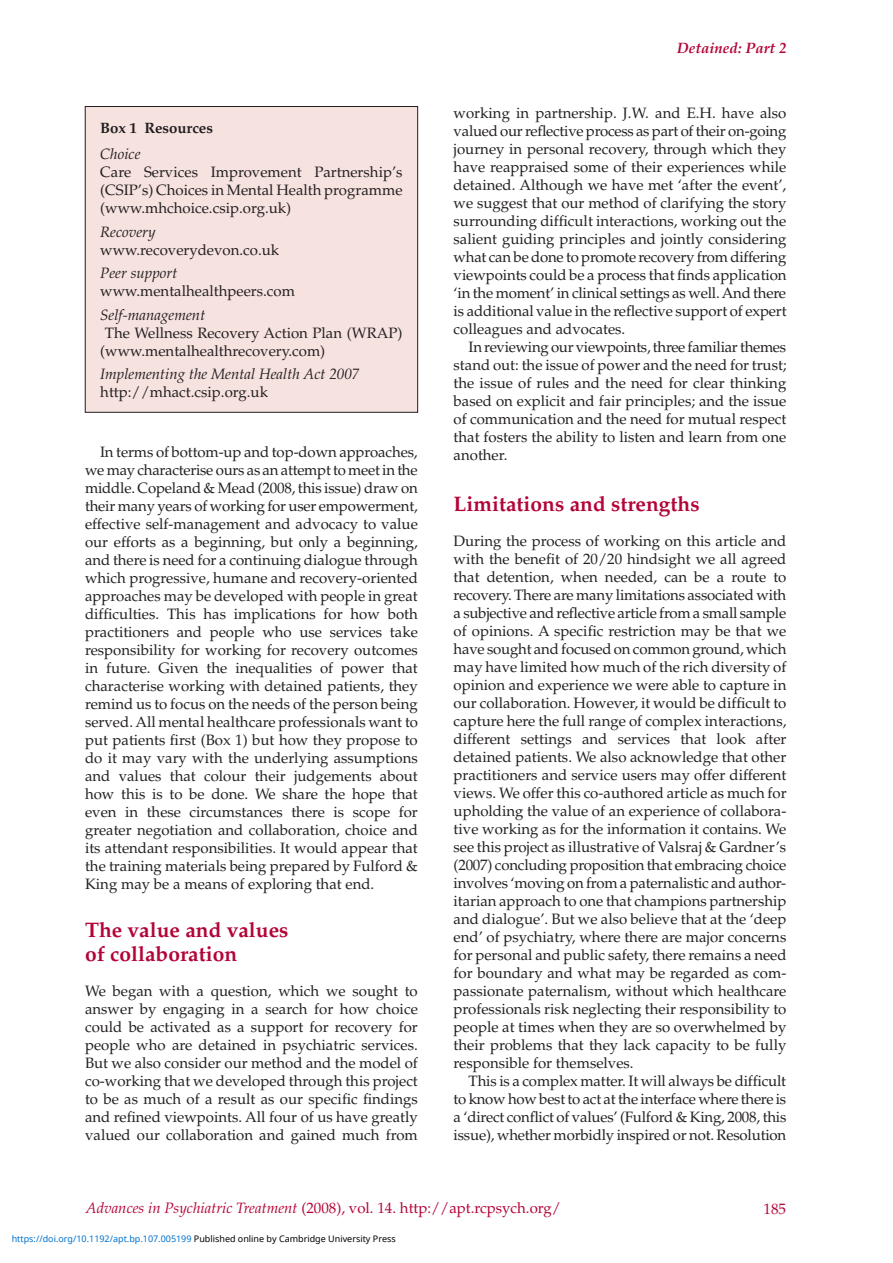
<style>
.page{position:relative;width:893px;height:1263px;background:#fff}
.page>*{position:absolute;margin:0;border:0;box-sizing:border-box;transform-origin:0 0}
.subhead_1{font:700 21px/24px "Palatino";color:#b30437}
._1st_para{font:15px/18px "Palatino";color:#231f20;text-align:justify}
.Body_text{font:15px/18px "Palatino";color:#231f20;text-align:justify}
.Box_copy{font:15px/18px "Palatino";color:#231f20;text-align:justify}
.Box_italic{font:italic 15px "Palatino";color:#231f20}
.running_foot{font:15px "Palatino";color:#b30437}
.Catchline{font:italic 700 15px "Palatino";color:#b30437}
.Box_title{font:700 15px "Palatino";letter-spacing:-.005em;color:#231f20}
.t1{font:9px "Noto Sans";color:#0172cf}
.s1{font-style:italic}
.s2{color:#000}
</style>
<div class="page">
<div style="left:85px;top:106px;width:333px;height:306px;background:#f6e2df"></div>
<div style="left:85px;top:106px;width:333px;height:306px;border:1px solid #231f20"></div>
<p class="Box_title" style="left:100px;top:119px;width:114px">Box 1 Resources</p>
<p class="Box_italic" style="left:100px;top:145px;width:42px">Choice</p>
<p class="Box_copy" style="left:100px;top:163px;width:304px">Care Services Improvement Partnership’s (CSIP’s) Choices in Mental Health programme (www.mhchoice.csip.org.uk)</p>
<p class="Box_italic" style="left:100px;top:223px;width:57px">Recovery</p>
<p class="Box_copy" style="left:100px;top:241px;width:180px">www.recoverydevon.co.uk</p>
<p class="Box_italic" style="left:100px;top:264px;width:79px">Peer support</p>
<p class="Box_copy" style="left:100px;top:282px;width:196px">www.mentalhealthpeers.com</p>
<p class="Box_italic" style="left:100px;top:306px;width:107px">Self-management</p>
<p class="Box_copy" style="left:100px;top:324px;width:304px;text-indent:5px">The Wellness Recovery Action Plan (WRAP) (www.mentalhealthrecovery.com)</p>
<p class="Box_italic" style="left:100px;top:365px;width:261px">Implementing the Mental Health Act 2007</p>
<p class="Box_copy" style="left:100px;top:383px;width:169px">http://mhact.csip.org.uk</p>
<p class="Body_text" style="left:85px;top:443px;width:335px;text-indent:15px">In terms of bottom-up and top-down approaches, we may characterise ours as an attempt to meet in the middle. Copeland &amp; Mead (2008, this issue) draw on their many years of working for user empowerment, effective self-management and advocacy to value our efforts as a beginning, but only a beginning, and there is need for a continuing dialogue through which progressive, humane and recovery-oriented approaches may be developed with people in great difficulties. This has implications for how both practitioners and people who use services take responsibility for working for recovery outcomes in future. Given the inequalities of power that characterise working with detained patients, they remind us to focus on the needs of the person being served. All mental healthcare professionals want to put patients first (Box 1) but how they propose to do it may vary with the underlying assumptions and values that colour their judgements about how this is to be done. We share the hope that even in these circumstances there is scope for greater negotiation and collaboration, choice and its attendant responsibilities. It would appear that the training materials being prepared by Fulford &amp; King may be a means of exploring that end.</p>
<p class="subhead_1" style="left:85px;top:918px;width:205px">The value and values of collaboration</p>
<p class="_1st_para" style="left:85px;top:982px;width:334px">We began with a question, which we sought to answer by engaging in a search for how choice could be activated as a support for recovery for people who are detained in psychiatric services.<br>But we also consider our method and the model of co-working that we developed through this project to be as much of a result as our specific findings and refined viewpoints. All four of us have greatly valued our collaboration and gained much from</p>
<p class="Catchline" style="left:677px;top:40px;width:111px">Detained: Part 2</p>
<p class="_1st_para" style="left:454px;top:104px;width:334px">working in partnership. J.W. and E.H. have also valued our reflective process as part of their on-going journey in personal recovery, through which they have reappraised some of their experiences while detained. Although we have met ‘after the event’, we suggest that our method of clarifying the story surrounding difficult interactions, working out the salient guiding principles and jointly considering what can be done to promote recovery from differing viewpoints could be a process that finds application ‘in the moment’ in clinical settings as well. And there is additional value in the reflective support of expert colleagues and advocates.</p>
<p class="Body_text" style="left:454px;top:338px;width:335px;text-indent:15px">In reviewing our viewpoints, three familiar themes stand out: the issue of power and the need for trust; the issue of rules and the need for clear thinking based on explicit and fair principles; and the issue of communication and the need for mutual respect that fosters the ability to listen and learn from one another.</p>
<p class="subhead_1" style="left:454px;top:492px;width:248px">Limitations and strengths</p>
<p class="_1st_para" style="left:454px;top:532px;width:335px">During the process of working on this article and with the benefit of 20/20 hindsight we all agreed that detention, when needed, can be a route to recovery. There are many limitations associated with a subjective and reflective article from a small sample of opinions. A specific restriction may be that we have sought and focused on common ground, which may have limited how much of the rich diversity of opinion and experience we were able to capture in our collaboration. However, it would be difficult to capture here the full range of complex interactions, different settings and services that look after detained patients. We also acknowledge that other practitioners and service users may offer different views. We offer this co-authored article as much for upholding the value of an experience of collabora&shy;tive working as for the information it contains. We see this project as illustrative of Valsraj &amp; Gardner’s (2007) concluding proposition that embracing choice involves ‘moving on from a paternalistic and author&shy;itarian approach to one that champions partnership and dialogue’. But we also believe that at the ‘deep end’ of psychiatry, where there are major concerns for personal and public safety, there remains a need for boundary and what may be regarded as com&shy;passionate paternalism, without which healthcare professionals risk neglecting their responsibility to people at times when they are so overwhelmed by their problems that they lack capacity to be fully responsible for themselves.</p>
<p class="Body_text" style="left:454px;top:1072px;width:334px;text-indent:15px">This is a complex matter. It will always be difficult to know how best to act at the interface where there is a ‘direct conflict of values’ (Fulford &amp; King, 2008, this issue), whether morbidly inspired or not. Resolution</p>
<p class="running_foot" style="left:86px;top:1199px;width:477px"><span class="s1">Advances in Psychiatric Treatment</span> (2008), vol. 14. http://apt.rcpsych.org/</p>
<p class="running_foot" style="left:764px;top:1200px;width:24px">185</p>
<p class="t1" style="left:12px;top:1232px;width:386px">https://doi.org/10.1192/apt.bp.107.005199 <span class="s2">Published online by Cambridge University Press</span></p>
</div>
